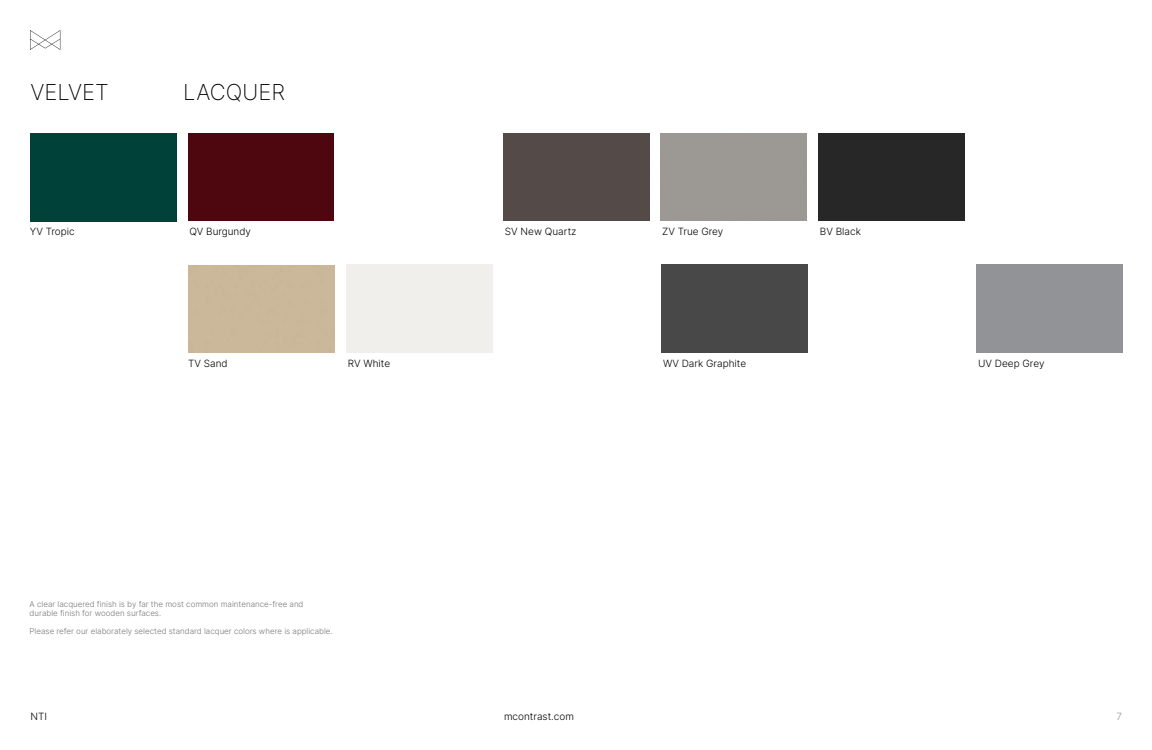
<style>
.page{position:relative;width:1152px;height:750px;background:#fff}
.page>*{position:absolute;margin:0;border:0;box-sizing:border-box;transform-origin:0 0}
.t1{font:22px "Inter";color:#000}
.t2{font:300 10px "Inter";color:#000}
.t3{font:300 10px "Inter";color:#969696}
.t4{font:300 8px/9.6px "Inter";color:#787878}
</style>
<div class="page">
<svg style="left:30px;top:30px;width:30px;height:20px"></svg>
<div style="left:188px;top:133px;width:146px;height:88px;background:#4e070f"></div>
<div style="left:504px;top:133px;width:145px;height:88px;background:#544a48"></div>
<div style="left:662px;top:264px;width:145px;height:88px;background:#484848"></div>
<div style="left:819px;top:133px;width:145px;height:88px;background:#272727"></div>
<div style="left:30px;top:134px;width:147px;height:88px;background:#004139"></div>
<h1 class="t1" style="left:30px;top:76px;width:80px">VELVET</h1>
<h1 class="t1" style="left:183px;top:76px;width:104px">LACQUER</h1>
<p class="t2" style="left:30px;top:224px;width:46px">YV Tropic</p>
<p class="t2" style="left:190px;top:224px;width:63px">QV Burgundy</p>
<p class="t2" style="left:188px;top:356px;width:41px">TV Sand</p>
<p class="t2" style="left:348px;top:356px;width:44px">RV White</p>
<p class="t4" style="left:30px;top:599px;width:275px">A clear lacquered finish is by far the most common maintenance-free and durable finish for wooden surfaces.</p>
<p class="t4" style="left:30px;top:626px;width:305px">Please refer our elaborately selected standard lacquer colors where is applicable.</p>
<p class="t2" style="left:505px;top:224px;width:73px">SV New Quartz</p>
<p class="t2" style="left:662px;top:224px;width:63px">ZV True Grey</p>
<p class="t2" style="left:820px;top:224px;width:42px">BV Black</p>
<p class="t2" style="left:663px;top:356px;width:85px">WV Dark Graphite</p>
<p class="t2" style="left:978px;top:356px;width:68px">UV Deep Grey</p>
<p class="t2" style="left:30px;top:709px;width:18px">NTI</p>
<p class="t2" style="left:504px;top:709px;width:71px">mcontrast.com</p>
<p class="t3" style="left:1116px;top:709px;width:7px">7</p>
</div>
